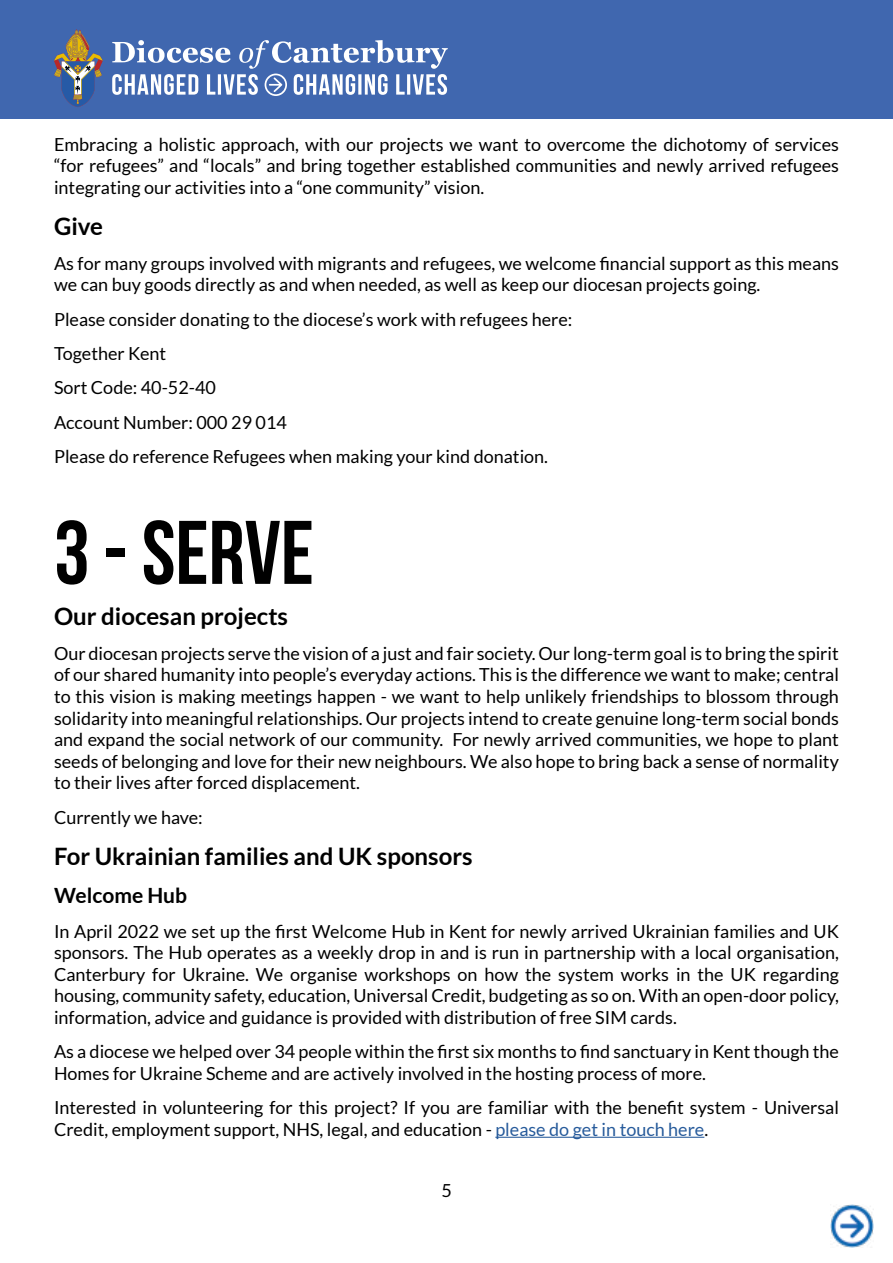
<style>
.page{position:relative;width:893px;height:1263px;background:#fff}
.page>*{position:absolute;margin:0;border:0;box-sizing:border-box;transform-origin:0 0}
.t1{font:700 90px "Bebas Neue";color:#000}
.t2{font:700 24px "Lato";color:#000}
.t3{font:700 21px "Lato";color:#000}
.t4{font:18px/21.6px "Lato";color:#000}
.s1{color:#275b9b}
</style>
<div class="page">
<div style="left:0;top:0;width:893px;height:119px;background:#4067af"></div>
<img style="left:830px;top:1204px;width:44px;height:43px">
<svg style="left:112px;top:40px;width:336px;height:56px"></svg>
<svg style="left:54px;top:29px;width:49px;height:78px"></svg>
<hr style="left:495px;top:1137px;width:209px;height:1px;background:#275b9b">
<p class="t4" style="left:54px;top:133px;width:786px;text-align:justify">Embracing a holistic approach, with our projects we want to overcome the dichotomy of services “for refugees” and “locals” and bring together established communities and newly arrived refugees integrating our activities into a “one community” vision.</p>
<h2 class="t2" style="left:54px;top:213px;width:51px">Give</h2>
<p class="t4" style="left:54px;top:252px;width:786px">As for many groups involved with migrants and refugees, we welcome financial support as this means we can buy goods directly as and when needed, as well as keep our diocesan projects going.</p>
<p class="t4" style="left:54px;top:302px;width:520px;line-height:34.3px">Please consider donating to the diocese’s work with refugees here:<br>Together Kent<br>Sort Code: 40-52-40<br>Account Number: 000 29 014<br>Please do reference Refugees when making your kind donation.</p>
<h1 class="t1" style="left:54px;top:503px;width:261px">3 - SERVE</h1>
<h2 class="t2" style="left:54px;top:603px;width:236px">Our diocesan projects</h2>
<p class="t4" style="left:54px;top:642px;width:786px;text-align:justify">Our diocesan projects serve the vision of a just and fair society. Our long-term goal is to bring the spirit of our shared humanity into people’s everyday actions. This is the difference we want to make; central to this vision is making meetings happen - we want to help unlikely friendships to blossom through solidarity into meaningful relationships. Our projects intend to create genuine long-term social bonds and expand the social network of our community. For newly arrived communities, we hope to plant seeds of belonging and love for their new neighbours. We also hope to bring back a sense of normality to their lives after forced displacement.</p>
<p class="t4" style="left:54px;top:806px;width:150px">Currently we have:</p>
<h2 class="t2" style="left:54px;top:843px;width:420px">For Ukrainian families and UK sponsors</h2>
<p class="t3" style="left:54px;top:884px;width:135px">Welcome Hub</p>
<p class="t4" style="left:54px;top:920px;width:786px;text-align:justify">In April 2022 we set up the first Welcome Hub in Kent for newly arrived Ukrainian families and UK sponsors. The Hub operates as a weekly drop in and is run in partnership with a local organisation, Canterbury for Ukraine. We organise workshops on how the system works in the UK regarding housing, community safety, education, Universal Credit, budgeting as so on. With an open-door policy, information, advice and guidance is provided with distribution of free SIM cards.</p>
<p class="t4" style="left:54px;top:1041px;width:786px">As a diocese we helped over 34 people within the first six months to find sanctuary in Kent though the<br>Homes for Ukraine Scheme and are actively involved in the hosting process of more.</p>
<p class="t4" style="left:54px;top:1097px;width:786px">Interested in volunteering for this project? If you are familiar with the benefit system - Universal<br>Credit, employment support, NHS, legal, and education - <span class="s1">please do get in touch here</span>.</p>
<p class="t4" style="left:441px;top:1180px;width:12px">5</p>
</div>
